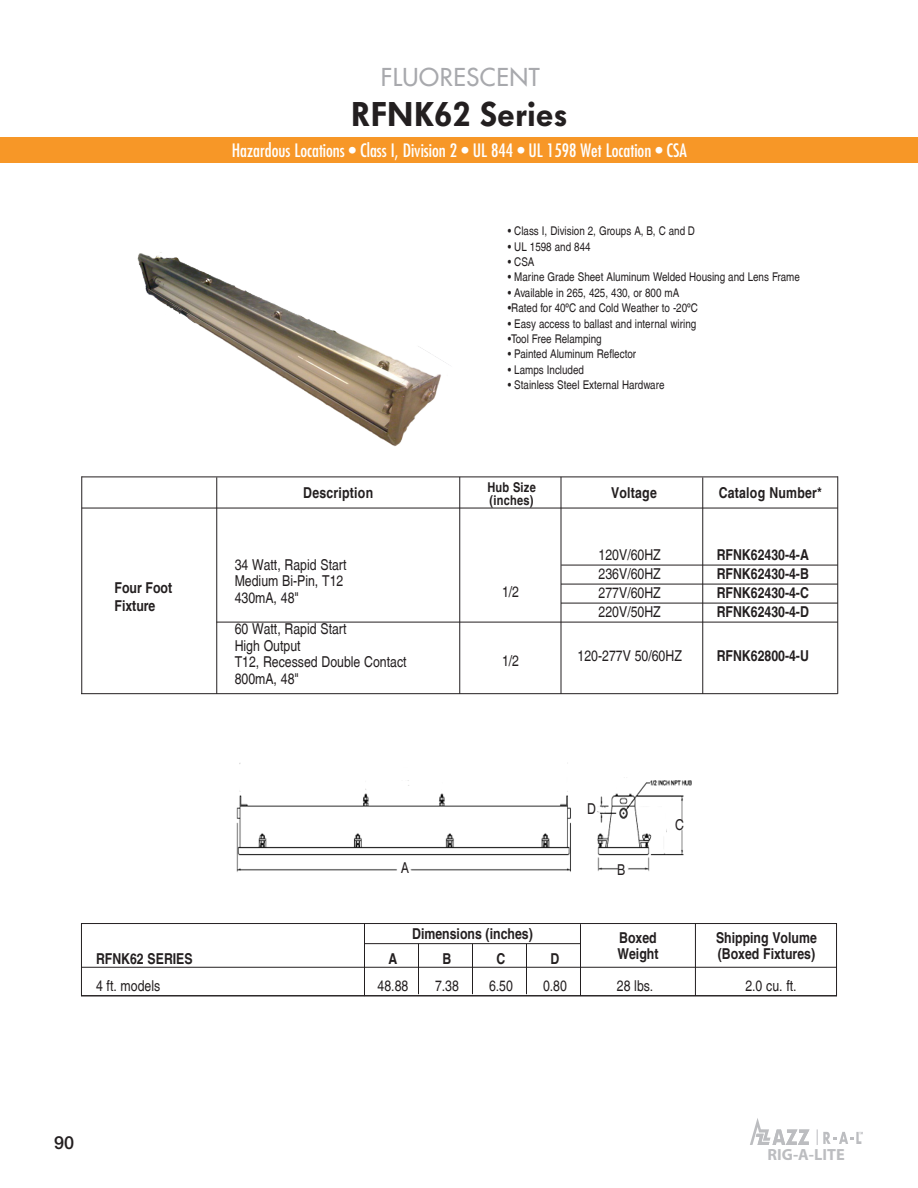
<style>
.page{position:relative;width:918px;height:1188px;background:#fff}
.page>*{position:absolute;margin:0;border:0;box-sizing:border-box;transform-origin:0 0}
.Header_sub_head{font:36px "Futura Hvy";color:#231f20}
.Header_top{font:500 24px "Futura Std";letter-spacing:.025em;color:#a8a9ad}
.banner_text{font:condensed 18px "Futura Std";color:#fff}
.t1{font:500 18px "Helvetica Neue LT Std";color:#231f20}
.t2{font:700 16.2px "Myriad Pro";color:#bcbdc0}
.FEATURE_Paragraph{font:condensed 15px "Helvetica Com";color:#231f20}
.t3{font:700 condensed 15px "Helvetica Com";color:#231f20}
.t4{font:700 condensed 13.5px "Helvetica Com";letter-spacing:.015em;color:#231f20}
.Intro_Paragraph{font:condensed 12px "Helvetica Com";color:#231f20}
.s1{font-family:"Arial Narrow";font-stretch:normal}
</style>
<div class="page">
<img style="left:137px;top:252px;width:312px;height:195px">
<svg style="left:823px;top:1132px;width:40px;height:12px"></svg>
<svg style="left:750px;top:1118px;width:60px;height:27px"></svg>
<div style="left:0;top:137px;width:918px;height:26px;background:#f79727"></div>
<hr style="left:702px;top:477px;width:1px;height:217px;background:#231f20">
<hr style="left:459px;top:477px;width:1px;height:217px;background:#231f20">
<hr style="left:561px;top:584px;width:277px;height:1px;background:#231f20">
<hr style="left:561px;top:603px;width:277px;height:1px;background:#231f20">
<hr style="left:216px;top:622px;width:622px;height:1px;background:#231f20">
<hr style="left:81px;top:693px;width:757px;height:1px;background:#231f20">
<hr style="left:82px;top:508px;width:756px;height:1px;background:#231f20">
<hr style="left:561px;top:477px;width:1px;height:217px;background:#231f20">
<hr style="left:561px;top:565px;width:277px;height:1px;background:#231f20">
<hr style="left:216px;top:477px;width:1px;height:217px;background:#231f20">
<hr style="left:82px;top:476px;width:756px;height:1px;background:#231f20">
<hr style="left:81px;top:476px;width:1px;height:218px;background:#231f20">
<hr style="left:837px;top:476px;width:1px;height:218px;background:#231f20">
<div style="left:81px;top:923px;width:756px;height:73px;border:1px solid #231f20"></div>
<hr style="left:472px;top:944px;width:1px;height:50px;background:#231f20">
<hr style="left:418px;top:944px;width:1px;height:50px;background:#231f20">
<hr style="left:526px;top:944px;width:1px;height:50px;background:#231f20">
<hr style="left:580px;top:924px;width:1px;height:72px;background:#231f20">
<hr style="left:364px;top:923px;width:1px;height:73px;background:#231f20">
<hr style="left:81px;top:967px;width:756px;height:1px;background:#231f20">
<hr style="left:81px;top:995px;width:756px;height:1px;background:#231f20">
<hr style="left:364px;top:943px;width:217px;height:1px;background:#231f20">
<hr style="left:695px;top:923px;width:1px;height:73px;background:#231f20">
<img style="left:236px;top:763px;width:456px;height:109px">
<svg style="left:401px;top:863px;width:8px;height:9px"></svg>
<p class="Header_top" style="left:381px;top:63px;width:161px">FLUORESCENT</p>
<p class="Header_sub_head" style="left:351px;top:92px;width:218px">RFNK62 Series</p>
<p class="banner_text" style="left:232px;top:139px;width:457px">Hazardous Locations • Class I, Division 2 • UL 844 • UL 1598 Wet Location • CSA</p>
<p class="t3" style="left:114px;top:579px;width:59px">Four Foot</p>
<p class="t3" style="left:114px;top:597px;width:43px">Fixture</p>
<p class="t3" style="left:303px;top:483px;width:71px">Description</p>
<p class="FEATURE_Paragraph" style="left:235px;top:556px;width:113px">34 Watt, Rapid Start</p>
<p class="FEATURE_Paragraph" style="left:235px;top:572px;width:110px">Medium Bi-Pin, T12</p>
<p class="FEATURE_Paragraph" style="left:235px;top:589px;width:66px">430mA, 48"</p>
<p class="FEATURE_Paragraph" style="left:235px;top:620px;width:113px">60 Watt, Rapid Start</p>
<p class="FEATURE_Paragraph" style="left:235px;top:637px;width:67px">High Output</p>
<p class="FEATURE_Paragraph" style="left:235px;top:653px;width:173px">T12, Recessed Double Contact</p>
<p class="FEATURE_Paragraph" style="left:235px;top:670px;width:66px">800mA, 48"</p>
<p class="Intro_Paragraph" style="left:508px;top:224px;width:189px">• Class I, Division 2, Groups A, B, C and D</p>
<p class="Intro_Paragraph" style="left:508px;top:239px;width:84px">• UL 1598 and 844</p>
<p class="Intro_Paragraph" style="left:508px;top:255px;width:28px">• CSA</p>
<p class="Intro_Paragraph" style="left:508px;top:270px;width:293px">• Marine Grade Sheet Aluminum Welded Housing and Lens Frame</p>
<p class="Intro_Paragraph" style="left:508px;top:285px;width:173px">• Available in 265, 425, 430, or 800 mA</p>
<p class="Intro_Paragraph" style="left:508px;top:301px;width:192px">•Rated for 40<span class="s1">º</span>C and Cold Weather to -20<span class="s1">º</span>C</p>
<p class="Intro_Paragraph" style="left:508px;top:316px;width:190px">• Easy access to ballast and internal wiring</p>
<p class="Intro_Paragraph" style="left:508px;top:332px;width:95px">•Tool Free Relamping</p>
<p class="Intro_Paragraph" style="left:508px;top:347px;width:130px">• Painted Aluminum Reflector</p>
<p class="Intro_Paragraph" style="left:508px;top:362px;width:78px">• Lamps Included</p>
<p class="Intro_Paragraph" style="left:508px;top:378px;width:158px">• Stainless Steel External Hardware</p>
<p class="t4" style="left:487px;top:479px;width:50px">Hub Size</p>
<p class="t4" style="left:490px;top:492px;width:45px">(inches)</p>
<p class="FEATURE_Paragraph" style="left:502px;top:583px;width:19px">1/2</p>
<p class="FEATURE_Paragraph" style="left:502px;top:652px;width:19px">1/2</p>
<p class="t3" style="left:611px;top:484px;width:47px">Voltage</p>
<p class="t3" style="left:719px;top:484px;width:105px">Catalog Number*</p>
<p class="FEATURE_Paragraph" style="left:599px;top:545px;width:64px">120V/60HZ</p>
<p class="FEATURE_Paragraph" style="left:599px;top:564px;width:64px">236V/60HZ</p>
<p class="FEATURE_Paragraph" style="left:599px;top:583px;width:64px">277V/60HZ</p>
<p class="FEATURE_Paragraph" style="left:599px;top:602px;width:64px">220V/50HZ</p>
<p class="FEATURE_Paragraph" style="left:578px;top:647px;width:106px">120-277V 50/60HZ</p>
<p class="t3" style="left:717px;top:545px;width:94px">RFNK62430-4-A</p>
<p class="t3" style="left:717px;top:564px;width:94px">RFNK62430-4-B</p>
<p class="t3" style="left:717px;top:583px;width:94px">RFNK62430-4-C</p>
<p class="t3" style="left:717px;top:602px;width:94px">RFNK62430-4-D</p>
<p class="t3" style="left:717px;top:646px;width:94px">RFNK62800-4-U</p>
<p class="FEATURE_Paragraph" style="left:587px;top:799px;width:10px">D</p>
<p class="FEATURE_Paragraph" style="left:617px;top:861px;width:10px">B</p>
<p class="FEATURE_Paragraph" style="left:675px;top:815px;width:10px">C</p>
<p class="t3" style="left:412px;top:924px;width:122px">Dimensions (inches)</p>
<p class="t3" style="left:619px;top:928px;width:39px">Boxed</p>
<p class="t3" style="left:617px;top:945px;width:42px">Weight</p>
<p class="t3" style="left:716px;top:928px;width:102px">Shipping Volume</p>
<p class="t3" style="left:718px;top:945px;width:99px">(Boxed Fixtures)</p>
<p class="t3" style="left:96px;top:950px;width:98px">RFNK62 SERIES</p>
<p class="t3" style="left:389px;top:950px;width:10px">A</p>
<p class="t3" style="left:443px;top:950px;width:10px">B</p>
<p class="t3" style="left:497px;top:950px;width:10px">C</p>
<p class="t3" style="left:551px;top:950px;width:10px">D</p>
<p class="FEATURE_Paragraph" style="left:96px;top:977px;width:66px">4 ft. models</p>
<p class="FEATURE_Paragraph" style="left:378px;top:977px;width:32px">48.88</p>
<p class="FEATURE_Paragraph" style="left:435px;top:977px;width:25px">7.38</p>
<p class="FEATURE_Paragraph" style="left:489px;top:977px;width:25px">6.50</p>
<p class="FEATURE_Paragraph" style="left:543px;top:977px;width:25px">0.80</p>
<p class="FEATURE_Paragraph" style="left:617px;top:977px;width:38px">28 lbs.</p>
<p class="FEATURE_Paragraph" style="left:745px;top:977px;width:53px">2.0 cu. ft.</p>
<p class="t1" style="left:54px;top:1132px;width:22px">90</p>
<h3 class="t2" style="left:768px;top:1146px;width:79px">RIG-A-LITE</h3>
</div>
